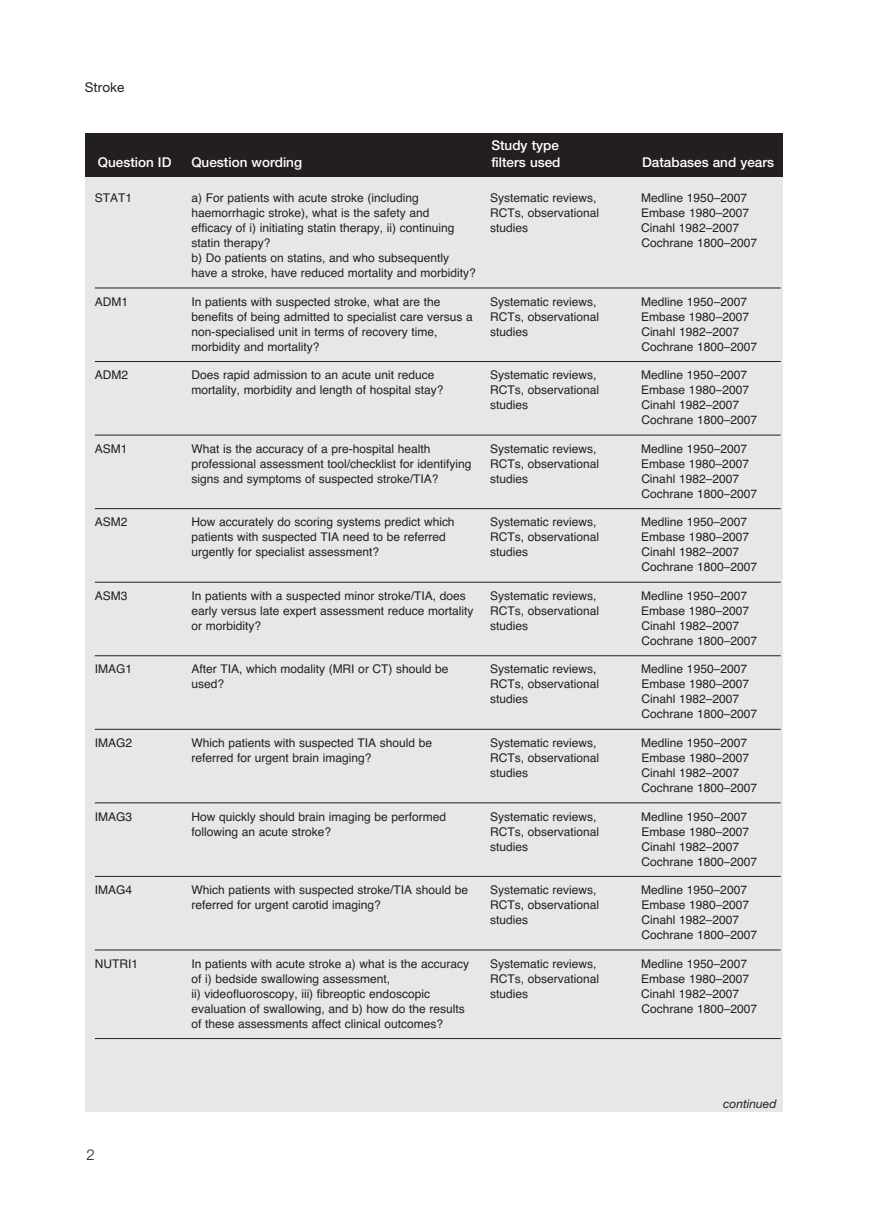
<style>
.page{position:relative;width:893px;height:1217px;background:#fff}
.page>*{position:absolute;margin:0;border:0;box-sizing:border-box;transform-origin:0 0}
.t1{font:300 15px "Helvetica Neue";color:#231f20}
.t2{font:500 13.5px "Helvetica Neue";color:#fff}
.t3{font:13.5px "Helvetica Neue";color:#231f20}
.t4{font:12px/15px "Helvetica";color:#231f20}
.t5{font:italic 12px "Helvetica Neue";color:#231f20}
</style>
<div class="page">
<div style="left:85px;top:177px;width:697px;height:934px;background:#e6e7e9"></div>
<hr style="left:95px;top:287px;width:686px;height:1px;background:#231f20">
<hr style="left:95px;top:361px;width:686px;height:1px;background:#231f20">
<hr style="left:95px;top:434px;width:686px;height:1px;background:#231f20">
<hr style="left:95px;top:508px;width:686px;height:1px;background:#231f20">
<hr style="left:95px;top:581px;width:686px;height:1px;background:#231f20">
<hr style="left:95px;top:655px;width:686px;height:1px;background:#231f20">
<hr style="left:95px;top:728px;width:686px;height:1px;background:#231f20">
<hr style="left:95px;top:802px;width:686px;height:1px;background:#231f20">
<hr style="left:95px;top:875px;width:686px;height:1px;background:#231f20">
<hr style="left:95px;top:949px;width:686px;height:1px;background:#231f20">
<hr style="left:95px;top:1037px;width:686px;height:1px;background:#231f20">
<div style="left:85px;top:133px;width:697px;height:44px;background:#231f20"></div>
<p class="t3" style="left:85px;top:82px;width:41px">Stroke</p>
<p class="t2" style="left:491px;top:140px;width:69px">Study type</p>
<p class="t2" style="left:98px;top:157px;width:75px">Question ID</p>
<p class="t2" style="left:191px;top:157px;width:112px">Question wording</p>
<p class="t2" style="left:491px;top:157px;width:71px">filters used</p>
<p class="t2" style="left:642px;top:157px;width:134px">Databases and years</p>
<p class="t4" style="left:95px;top:191px;width:39px">STAT1</p>
<p class="t4" style="left:191px;top:191px;width:229px">a) For patients with acute stroke (including</p>
<p class="t4" style="left:490px;top:191px;width:108px">Systematic reviews,</p>
<p class="t4" style="left:641px;top:191px;width:107px">Medline 1950–2007</p>
<p class="t4" style="left:191px;top:206px;width:239px">haemorrhagic stroke), what is the safety and</p>
<p class="t4" style="left:490px;top:206px;width:110px">RCTs, observational</p>
<p class="t4" style="left:641px;top:206px;width:109px">Embase 1980–2007</p>
<p class="t4" style="left:191px;top:221px;width:264px">efficacy of i) initiating statin therapy, ii) continuing</p>
<p class="t4" style="left:490px;top:221px;width:40px">studies</p>
<p class="t4" style="left:641px;top:221px;width:99px">Cinahl 1982–2007</p>
<p class="t4" style="left:191px;top:236px;width:81px">statin therapy?</p>
<p class="t4" style="left:641px;top:236px;width:117px">Cochrane 1800–2007</p>
<p class="t4" style="left:191px;top:251px;width:286px">b) Do patients on statins, and who subsequently have a stroke, have reduced mortality and morbidity?</p>
<p class="t4" style="left:95px;top:295px;width:35px">ADM1</p>
<p class="t4" style="left:191px;top:295px;width:251px">In patients with suspected stroke, what are the</p>
<p class="t4" style="left:490px;top:295px;width:108px">Systematic reviews,</p>
<p class="t4" style="left:641px;top:295px;width:107px">Medline 1950–2007</p>
<p class="t4" style="left:191px;top:310px;width:283px">benefits of being admitted to specialist care versus a</p>
<p class="t4" style="left:490px;top:310px;width:110px">RCTs, observational</p>
<p class="t4" style="left:641px;top:310px;width:109px">Embase 1980–2007</p>
<p class="t4" style="left:191px;top:325px;width:247px">non-specialised unit in terms of recovery time,</p>
<p class="t4" style="left:490px;top:325px;width:40px">studies</p>
<p class="t4" style="left:641px;top:325px;width:99px">Cinahl 1982–2007</p>
<p class="t4" style="left:191px;top:340px;width:129px">morbidity and mortality?</p>
<p class="t4" style="left:641px;top:340px;width:117px">Cochrane 1800–2007</p>
<p class="t4" style="left:95px;top:368px;width:35px">ADM2</p>
<p class="t4" style="left:191px;top:368px;width:245px">Does rapid admission to an acute unit reduce</p>
<p class="t4" style="left:490px;top:368px;width:108px">Systematic reviews,</p>
<p class="t4" style="left:641px;top:368px;width:107px">Medline 1950–2007</p>
<p class="t4" style="left:191px;top:383px;width:253px">mortality, morbidity and length of hospital stay?</p>
<p class="t4" style="left:490px;top:383px;width:110px">RCTs, observational</p>
<p class="t4" style="left:641px;top:383px;width:109px">Embase 1980–2007</p>
<p class="t4" style="left:490px;top:398px;width:39px">studies</p>
<p class="t4" style="left:641px;top:398px;width:117px">Cinahl 1982–2007<br>Cochrane 1800–2007</p>
<p class="t4" style="left:95px;top:442px;width:34px">ASM1</p>
<p class="t4" style="left:191px;top:442px;width:241px">What is the accuracy of a pre-hospital health</p>
<p class="t4" style="left:490px;top:442px;width:108px">Systematic reviews,</p>
<p class="t4" style="left:641px;top:442px;width:107px">Medline 1950–2007</p>
<p class="t4" style="left:191px;top:457px;width:281px">professional assessment tool/checklist for identifying</p>
<p class="t4" style="left:490px;top:457px;width:110px">RCTs, observational</p>
<p class="t4" style="left:641px;top:457px;width:109px">Embase 1980–2007</p>
<p class="t4" style="left:191px;top:472px;width:249px">signs and symptoms of suspected stroke/TIA?</p>
<p class="t4" style="left:490px;top:472px;width:40px">studies</p>
<p class="t4" style="left:641px;top:472px;width:117px">Cinahl 1982–2007<br>Cochrane 1800–2007</p>
<p class="t4" style="left:95px;top:515px;width:34px">ASM2</p>
<p class="t4" style="left:191px;top:515px;width:265px">How accurately do scoring systems predict which</p>
<p class="t4" style="left:490px;top:515px;width:108px">Systematic reviews,</p>
<p class="t4" style="left:641px;top:515px;width:107px">Medline 1950–2007</p>
<p class="t4" style="left:191px;top:530px;width:256px">patients with suspected TIA need to be referred</p>
<p class="t4" style="left:490px;top:530px;width:110px">RCTs, observational</p>
<p class="t4" style="left:641px;top:530px;width:109px">Embase 1980–2007</p>
<p class="t4" style="left:191px;top:545px;width:189px">urgently for specialist assessment?</p>
<p class="t4" style="left:490px;top:545px;width:40px">studies</p>
<p class="t4" style="left:641px;top:545px;width:117px">Cinahl 1982–2007<br>Cochrane 1800–2007</p>
<p class="t4" style="left:95px;top:589px;width:34px">ASM3</p>
<p class="t4" style="left:191px;top:589px;width:276px">In patients with a suspected minor stroke/TIA, does</p>
<p class="t4" style="left:490px;top:589px;width:108px">Systematic reviews,</p>
<p class="t4" style="left:641px;top:589px;width:107px">Medline 1950–2007</p>
<p class="t4" style="left:191px;top:604px;width:283px">early versus late expert assessment reduce mortality</p>
<p class="t4" style="left:490px;top:604px;width:110px">RCTs, observational</p>
<p class="t4" style="left:641px;top:604px;width:109px">Embase 1980–2007</p>
<p class="t4" style="left:191px;top:619px;width:71px">or morbidity?</p>
<p class="t4" style="left:490px;top:619px;width:40px">studies</p>
<p class="t4" style="left:641px;top:619px;width:117px">Cinahl 1982–2007<br>Cochrane 1800–2007</p>
<p class="t4" style="left:95px;top:662px;width:39px">IMAG1</p>
<p class="t4" style="left:191px;top:662px;width:259px">After TIA, which modality (MRI or CT) should be</p>
<p class="t4" style="left:490px;top:662px;width:108px">Systematic reviews,</p>
<p class="t4" style="left:641px;top:662px;width:107px">Medline 1950–2007</p>
<p class="t4" style="left:191px;top:677px;width:34px">used?</p>
<p class="t4" style="left:490px;top:677px;width:110px">RCTs, observational</p>
<p class="t4" style="left:641px;top:677px;width:109px">Embase 1980–2007</p>
<p class="t4" style="left:490px;top:692px;width:39px">studies</p>
<p class="t4" style="left:641px;top:692px;width:117px">Cinahl 1982–2007<br>Cochrane 1800–2007</p>
<p class="t4" style="left:95px;top:736px;width:39px">IMAG2</p>
<p class="t4" style="left:191px;top:736px;width:242px">Which patients with suspected TIA should be</p>
<p class="t4" style="left:490px;top:736px;width:108px">Systematic reviews,</p>
<p class="t4" style="left:641px;top:736px;width:107px">Medline 1950–2007</p>
<p class="t4" style="left:191px;top:751px;width:181px">referred for urgent brain imaging?</p>
<p class="t4" style="left:490px;top:751px;width:110px">RCTs, observational</p>
<p class="t4" style="left:641px;top:751px;width:109px">Embase 1980–2007</p>
<p class="t4" style="left:490px;top:766px;width:39px">studies</p>
<p class="t4" style="left:641px;top:766px;width:117px">Cinahl 1982–2007<br>Cochrane 1800–2007</p>
<p class="t4" style="left:95px;top:809px;width:39px">IMAG3</p>
<p class="t4" style="left:191px;top:809px;width:256px">How quickly should brain imaging be performed</p>
<p class="t4" style="left:490px;top:809px;width:108px">Systematic reviews,</p>
<p class="t4" style="left:641px;top:809px;width:107px">Medline 1950–2007</p>
<p class="t4" style="left:191px;top:824px;width:141px">following an acute stroke?</p>
<p class="t4" style="left:490px;top:824px;width:110px">RCTs, observational</p>
<p class="t4" style="left:641px;top:824px;width:109px">Embase 1980–2007</p>
<p class="t4" style="left:490px;top:839px;width:39px">studies</p>
<p class="t4" style="left:641px;top:839px;width:117px">Cinahl 1982–2007<br>Cochrane 1800–2007</p>
<p class="t4" style="left:95px;top:883px;width:39px">IMAG4</p>
<p class="t4" style="left:191px;top:883px;width:278px">Which patients with suspected stroke/TIA should be</p>
<p class="t4" style="left:490px;top:883px;width:108px">Systematic reviews,</p>
<p class="t4" style="left:641px;top:883px;width:107px">Medline 1950–2007</p>
<p class="t4" style="left:191px;top:898px;width:191px">referred for urgent carotid imaging?</p>
<p class="t4" style="left:490px;top:898px;width:110px">RCTs, observational</p>
<p class="t4" style="left:641px;top:898px;width:109px">Embase 1980–2007</p>
<p class="t4" style="left:490px;top:913px;width:39px">studies</p>
<p class="t4" style="left:641px;top:913px;width:117px">Cinahl 1982–2007<br>Cochrane 1800–2007</p>
<p class="t4" style="left:95px;top:956px;width:45px">NUTRI1</p>
<p class="t4" style="left:191px;top:956px;width:279px">In patients with acute stroke a) what is the accuracy</p>
<p class="t4" style="left:490px;top:956px;width:108px">Systematic reviews,</p>
<p class="t4" style="left:641px;top:956px;width:107px">Medline 1950–2007</p>
<p class="t4" style="left:191px;top:971px;width:200px">of i) bedside swallowing assessment,</p>
<p class="t4" style="left:490px;top:971px;width:110px">RCTs, observational</p>
<p class="t4" style="left:641px;top:971px;width:109px">Embase 1980–2007</p>
<p class="t4" style="left:191px;top:986px;width:240px">ii) videofluoroscopy, iii) fibreoptic endoscopic</p>
<p class="t4" style="left:490px;top:986px;width:40px">studies</p>
<p class="t4" style="left:641px;top:986px;width:99px">Cinahl 1982–2007</p>
<p class="t4" style="left:191px;top:1001px;width:275px">evaluation of swallowing, and b) how do the results</p>
<p class="t4" style="left:641px;top:1001px;width:117px">Cochrane 1800–2007</p>
<p class="t4" style="left:191px;top:1016px;width:253px">of these assessments affect clinical outcomes?</p>
<p class="t1" style="left:86px;top:1148px;width:10px">2</p>
<p class="t5" style="left:723px;top:1098px;width:55px">continued</p>
</div>
